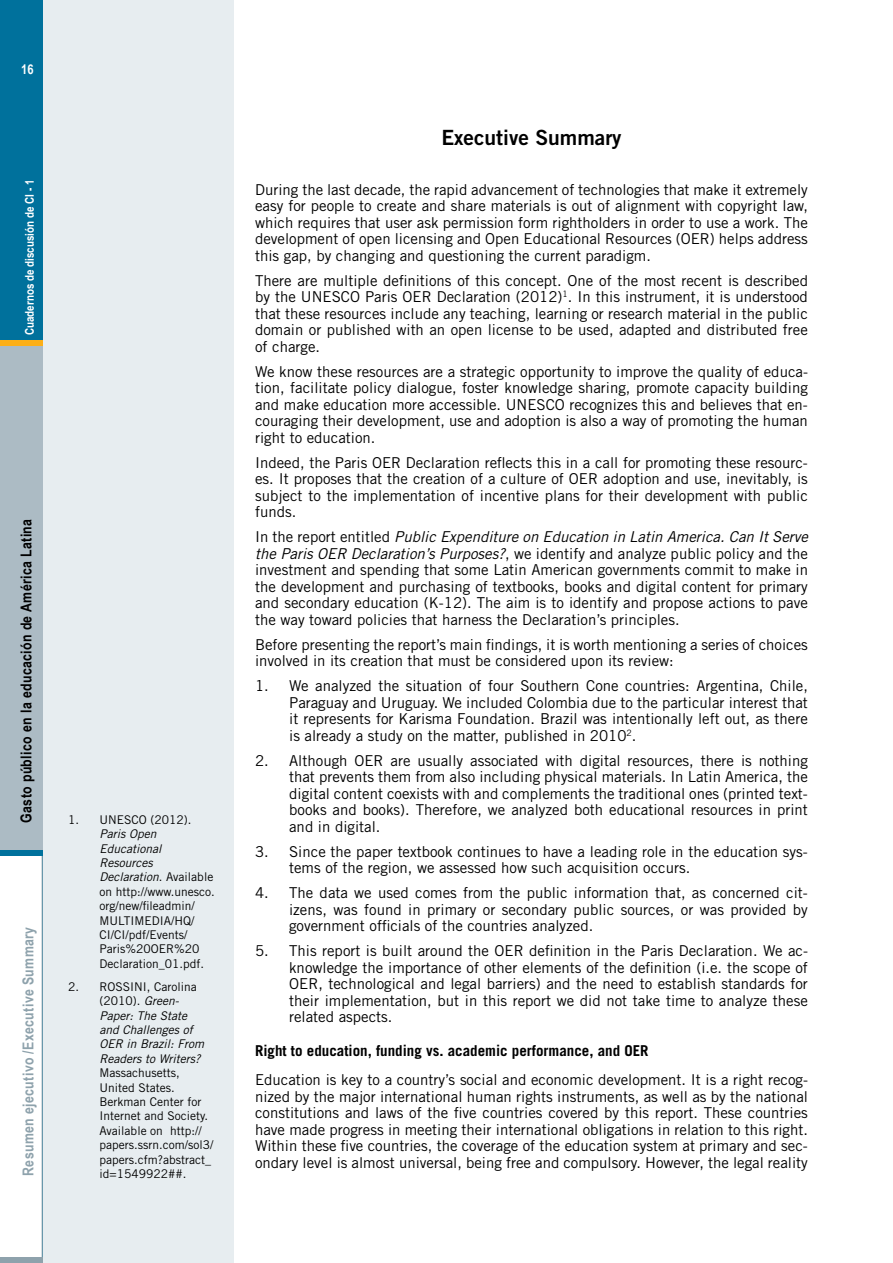
<style>
.page{position:relative;width:893px;height:1263px;background:#fff}
.page>*{position:absolute;margin:0;border:0;box-sizing:border-box;transform-origin:0 0}
.t1{font:21px "Trade Gothic Bold Two";color:#000}
.t2{font:15px/16.5px "Trade Gothic";color:#000;text-align:justify}
.t3{font:700 15px "Trade Gothic";color:#000}
.t4{font:700 15px "Arial Narrow";letter-spacing:.025em;color:#000}
.t5{font:700 15px "Arial Narrow";letter-spacing:.025em;color:#8ea2ac}
.t6{font:700 13.5px "Arial Narrow";color:#fff}
.t7{font:12px/14.4px "Trade Gothic";color:#000}
.t8{font:italic 12px/14.4px "Trade Gothic";color:#000}
.t9{font:700 12px "Arial Narrow";color:#fff}
.s1{font-style:italic}
.s2{font-style:normal}
</style>
<div class="page">
<div style="left:0;top:0;width:234px;height:1263px;background:#e7edf0"></div>
<div style="left:0;top:0;width:43px;height:1263px;background:#00719c"></div>
<div style="left:0;top:340px;width:43px;height:510px;background:#acbbc4"></div>
<div style="left:0;top:856px;width:43px;height:401px;background:#fff"></div>
<div style="left:0;top:340px;width:43px;height:6px;background:#fcaf17"></div>
<div style="left:0;top:1257px;width:43px;height:6px;background:#8ea2ac"></div>
<p class="t6" style="left:21px;top:59px;width:14px">16</p>
<p class="t9" style="left:21px;top:335px;width:157px;rotate:-90deg">Cuadernos de discusión de CI - 1</p>
<p class="t4" style="left:15px;top:823px;width:305px;rotate:-90deg">Gasto público en la educación de América Latina</p>
<p class="t5" style="left:17px;top:1176px;width:250px;rotate:-90deg">Resumen ejecutivo /Executive Summary</p>
<p class="t7" style="left:68px;top:812px;width:125px">1. UNESCO (2012).</p>
<p class="t7" style="left:100px;top:826px;width:117px"><span class="s1">Paris Open<br>Educational<br>Resources<br>Declaration</span>. Available on http://www.unesco. org/new/fileadmin/<br>MULTIMEDIA/HQ/<br>CI/CI/pdf/Events/<br>Paris%20OER%20<br>Declaration_01.pdf.</p>
<p class="t8" style="left:100px;top:979px;width:106px;text-indent:-32px"><span class="s2">2. ROSSINI, Carolina (2010).</span> Green-<br>Paper: The State and Challenges of<br>OER in Brazil: From<br>Readers to Writers?</p>
<p class="t7" style="left:100px;top:1065px;width:115px">Massachusetts,<br>United States.<br>Berkman Center for<br>Internet and Society.<br>Available on http:// papers.ssrn.com/sol3/ papers.cfm?abstract_ id=1549922##.</p>
<h1 class="t1" style="left:441px;top:124px;width:182px">Executive Summary</h1>
<p class="t2" style="left:255px;top:181px;width:554px">During the last decade, the rapid advancement of technologies that make it extremely easy for people to create and share materials is out of alignment with copyright law, which requires that user ask permission form rightholders in order to use a work. The development of open licensing and Open Educational Resources (OER) helps address this gap, by changing and questioning the current paradigm.</p>
<p class="t2" style="left:255px;top:272px;width:554px">There are multiple definitions of this concept. One of the most recent is described by the UNESCO Paris OER Declaration (2012)<sup>1</sup>. In this instrument, it is understood that these resources include any teaching, learning or research material in the public domain or published with an open license to be used, adapted and distributed free of charge.</p>
<p class="t2" style="left:255px;top:363px;width:554px">We know these resources are a strategic opportunity to improve the quality of educa&shy;tion, facilitate policy dialogue, foster knowledge sharing, promote capacity building and make education more accessible. UNESCO recognizes this and believes that en&shy;couraging their development, use and adoption is also a way of promoting the human right to education.</p>
<p class="t2" style="left:255px;top:454px;width:554px">Indeed, the Paris OER Declaration reflects this in a call for promoting these resourc&shy;es. It proposes that the creation of a culture of OER adoption and use, inevitably, is subject to the implementation of incentive plans for their development with public funds.</p>
<p class="t2" style="left:255px;top:528px;width:554px">In the report entitled <span class="s1">Public Expenditure on Education in Latin America. Can It Serve the Paris OER Declaration’s Purposes?</span>, we identify and analyze public policy and the investment and spending that some Latin American governments commit to make in the development and purchasing of textbooks, books and digital content for primary and secondary education (K-12). The aim is to identify and propose actions to pave the way toward policies that harness the Declaration’s principles.</p>
<p class="t2" style="left:255px;top:636px;width:554px">Before presenting the report’s main findings, it is worth mentioning a series of choices involved in its creation that must be considered upon its review:</p>
<p class="t2" style="left:289px;top:677px;width:520px;text-indent:-34px">1. We analyzed the situation of four Southern Cone countries: Argentina, Chile, Paraguay and Uruguay. We included Colombia due to the particular interest that it represents for Karisma Foundation. Brazil was intentionally left out, as there is already a study on the matter, published in 2010<sup>2</sup>.</p>
<p class="t2" style="left:289px;top:752px;width:520px;text-indent:-34px">2. Although OER are usually associated with digital resources, there is nothing that prevents them from also including physical materials. In Latin America, the digital content coexists with and complements the traditional ones (printed text&shy;books and books). Therefore, we analyzed both educational resources in print and in digital.</p>
<p class="t2" style="left:289px;top:843px;width:520px;text-indent:-34px">3. Since the paper textbook continues to have a leading role in the education sys&shy;tems of the region, we assessed how such acquisition occurs.</p>
<p class="t2" style="left:289px;top:884px;width:520px;text-indent:-34px">4. The data we used comes from the public information that, as concerned cit&shy;izens, was found in primary or secondary public sources, or was provided by government officials of the countries analyzed.</p>
<p class="t2" style="left:289px;top:942px;width:520px;text-indent:-34px">5. This report is built around the OER definition in the Paris Declaration. We ac&shy;knowledge the importance of other elements of the definition (i.e. the scope of OER, technological and legal barriers) and the need to establish standards for their implementation, but in this report we did not take time to analyze these related aspects.</p>
<p class="t3" style="left:255px;top:1041px;width:395px">Right to education, funding vs. academic performance, and OER</p>
<p class="t2" style="left:255px;top:1071px;width:554px">Education is key to a country’s social and economic development. It is a right recog&shy;nized by the major international human rights instruments, as well as by the national constitutions and laws of the five countries covered by this report. These countries have made progress in meeting their international obligations in relation to this right.<br>Within these five countries, the coverage of the education system at primary and sec&shy;ondary level is almost universal, being free and compulsory. However, the legal reality</p>
</div>
